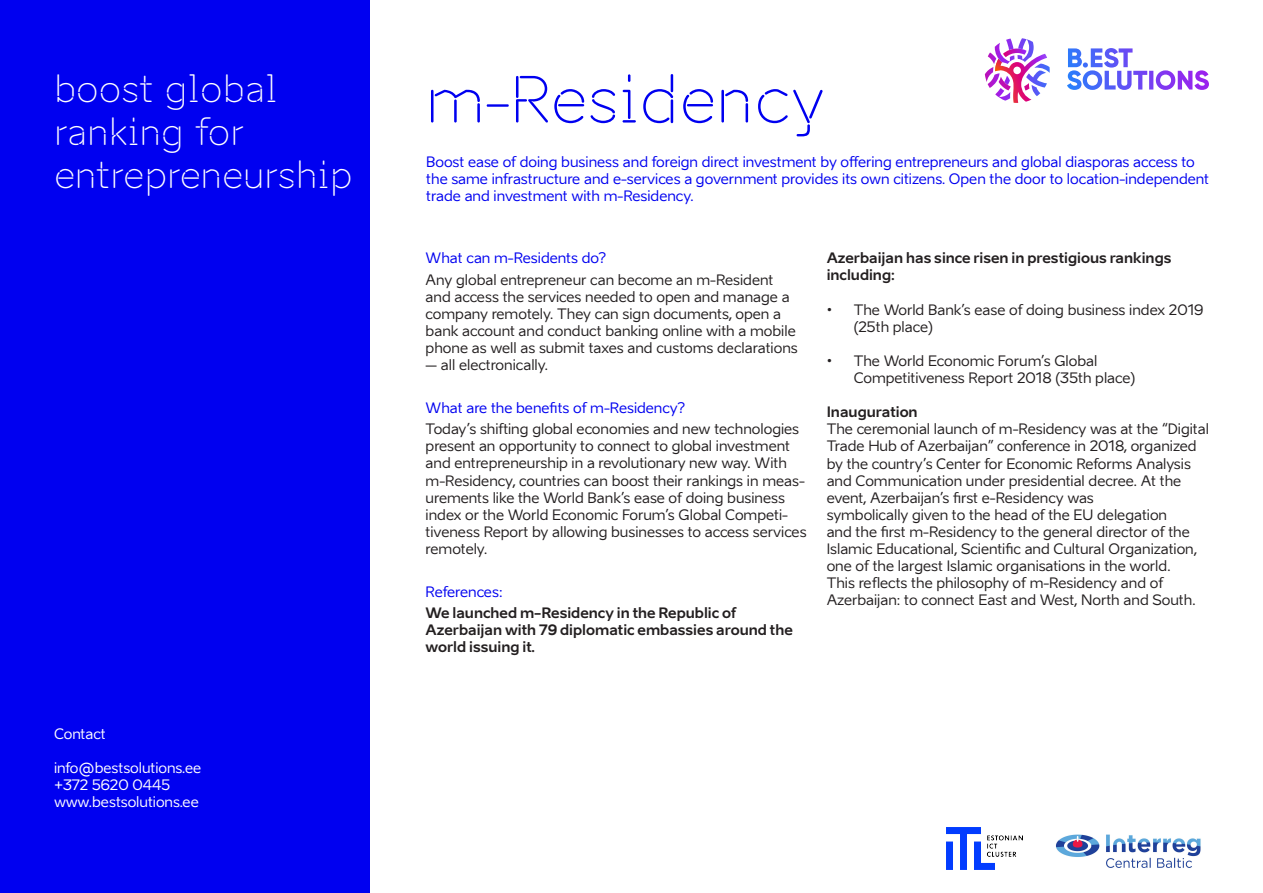
<style>
.page{position:relative;width:1263px;height:893px;background:#fff}
.page>*{position:absolute;margin:0;border:0;box-sizing:border-box;transform-origin:0 0}
.sisu_punktidega{font:63px "Aino Headline";color:#0000f0}
.sissejuhatus{font:36px/43.2px "Aino Headline";color:#fff}
.Sisu_SININE{font:14.25px/17.1px "Aino";color:#231f20}
.Sisu_SININE-2{font:14.25px/17.1px "Aino";color:#0000f0}
.Sisu_SININE-3{font:700 14.25px/17.1px "Aino";color:#231f20}
.Sissejuhatus_sisu{font:14.25px "Aino";color:#fff}
</style>
<div class="page">
<div style="left:0;top:0;width:370px;height:893px;background:#0000f0"></div>
<svg style="left:1067px;top:48px;width:142px;height:42px"></svg>
<img style="left:985px;top:38px;width:65px;height:65px">
<img style="left:1056px;top:834px;width:145px;height:34px">
<img style="left:946px;top:828px;width:77px;height:41px">
<p class="sissejuhatus" style="left:54px;top:67px;width:300px">boost global ranking for entrepreneurship</p>
<p class="Sissejuhatus_sisu" style="left:54px;top:725px;width:53px">Contact</p>
<p class="Sissejuhatus_sisu" style="left:54px;top:759px;width:149px">info@bestsolutions.ee</p>
<p class="Sissejuhatus_sisu" style="left:54px;top:776px;width:118px">+372 5620 0445</p>
<p class="Sissejuhatus_sisu" style="left:54px;top:793px;width:146px">www.bestsolutions.ee</p>
<p class="sisu_punktidega" style="left:425px;top:59px;width:401px">m-Residency</p>
<p class="Sisu_SININE-2" style="left:426px;top:153px;width:784px">Boost ease of doing business and foreign direct investment by offering entrepreneurs and global diasporas access to the same infrastructure and e-services a government provides its own citizens. Open the door to location-independent trade and investment with m-Residency.</p>
<p class="Sisu_SININE-2" style="left:426px;top:250px;width:182px">What can m-Residents do?</p>
<p class="Sisu_SININE" style="left:426px;top:271px;width:373px">Any global entrepreneur can become an m-Resident and access the services needed to open and manage a company remotely. They can sign documents, open a bank account and conduct banking online with a mobile phone as well as submit taxes and customs declarations</p>
<p class="Sisu_SININE" style="left:426px;top:357px;width:124px">– all electronically.</p>
<p class="Sisu_SININE-2" style="left:426px;top:399px;width:261px">What are the benefits of m-Residency?</p>
<p class="Sisu_SININE" style="left:426px;top:421px;width:382px">Today’s shifting global economies and new technologies present an opportunity to connect to global investment and entrepreneurship in a revolutionary new way. With m-Residency, countries can boost their rankings in meas&shy;urements like the World Bank’s ease of doing business index or the World Economic Forum’s Global Competi&shy;tiveness Report by allowing businesses to access services remotely.</p>
<p class="Sisu_SININE-2" style="left:426px;top:583px;width:78px">References:</p>
<p class="Sisu_SININE-3" style="left:426px;top:604px;width:369px">We launched m-Residency in the Republic of<br>Azerbaijan with 79 diplomatic embassies around the world issuing it.</p>
<p class="Sisu_SININE-3" style="left:827px;top:249px;width:346px">Azerbaijan has since risen in prestigious rankings including:</p>
<p class="Sisu_SININE" style="left:854px;top:301px;width:351px;text-indent:-27px">• The World Bank’s ease of doing business index 2019 (25th place)</p>
<p class="Sisu_SININE" style="left:854px;top:352px;width:283px;text-indent:-27px">• The World Economic Forum’s Global<br>Competitiveness Report 2018 (35th place)</p>
<p class="Sisu_SININE-3" style="left:827px;top:403px;width:93px">Inauguration</p>
<p class="Sisu_SININE" style="left:827px;top:421px;width:384px">The ceremonial launch of m-Residency was at the “Digital Trade Hub of Azerbaijan” conference in 2018, organized by the country’s Center for Economic Reforms Analysis and Communication under presidential decree. At the event, Azerbaijan’s first e-Residency was<br>symbolically given to the head of the EU delegation<br>and the first m-Residency to the general director of the Islamic Educational, Scientific and Cultural Organization, one of the largest Islamic organisations in the world.<br>This reflects the philosophy of m-Residency and of Azerbaijan: to connect East and West, North and South.</p>
</div>
